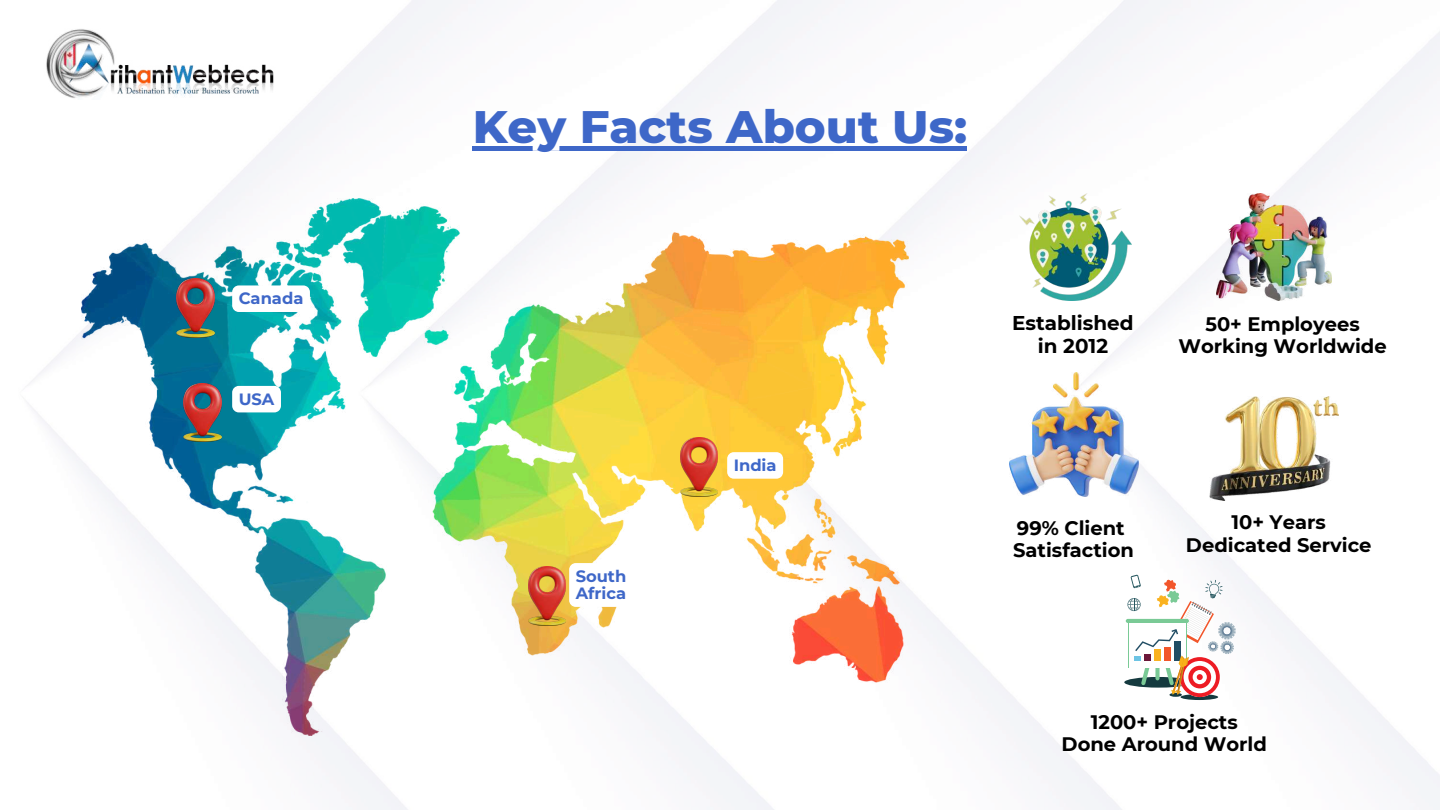
<style>
.page{position:relative;width:1440px;height:810px;background:#fff}
.page>*{position:absolute;margin:0;border:0;box-sizing:border-box;transform-origin:0 0}
.t1{font:800 46.4px "Montserrat";color:#3e67c8}
.t2{font:700 19.9px/22.8px "Montserrat";color:#000;text-align:center}
.t3{font:700 19.5px/22.4px "Montserrat";color:#000;text-align:center}
.t4{font:700 16.3px/17.3px "Montserrat";color:#3e67c8}
</style>
<div class="page">
<img style="left:27px;top:0;width:1413px;height:810px">
<img style="left:39px;top:29px;width:243px;height:70px">
<img style="left:1216px;top:194px;width:116px;height:106px">
<img style="left:1019px;top:194px;width:113px;height:106px">
<img style="left:81px;top:198px;width:828px;height:537px">
<img style="left:680px;top:438px;width:38px;height:58px">
<img style="left:528px;top:567px;width:38px;height:58px">
<img style="left:177px;top:279px;width:37px;height:58px">
<img style="left:184px;top:383px;width:37px;height:59px">
<img style="left:1009px;top:372px;width:129px;height:124px">
<img style="left:1210px;top:397px;width:129px;height:104px">
<svg style="left:1124px;top:575px;width:112px;height:125px"></svg>
<hr style="left:473px;top:146px;width:494px;height:4px;background:#3e67c8">
<svg style="left:232px;top:285px;width:78px;height:27px"></svg>
<svg style="left:232px;top:386px;width:49px;height:26px"></svg>
<svg style="left:569px;top:563px;width:64px;height:44px"></svg>
<svg style="left:727px;top:452px;width:56px;height:27px"></svg>
<p class="t4" style="left:239px;top:290px;width:66px">Canada</p>
<p class="t4" style="left:239px;top:390px;width:37px">USA</p>
<h1 class="t1" style="left:473px;top:98px;width:496px">Key Facts About Us:</h1>
<p class="t4" style="left:576px;top:567px;width:52px">South<br>Africa</p>
<p class="t4" style="left:734px;top:456px;width:44px">India</p>
<p class="t2" style="left:1012px;top:311px;width:123px">Established in 2012</p>
<p class="t3" style="left:1178px;top:313px;width:210px">50+ Employees<br>Working Worldwide</p>
<p class="t3" style="left:1013px;top:517px;width:122px;text-align:left">99% Client<br>Satisfaction</p>
<p class="t3" style="left:1186px;top:511px;width:187px">10+ Years<br>Dedicated Service</p>
<p class="t3" style="left:1062px;top:711px;width:207px">1200+ Projects<br>Done Around World</p>
</div>
